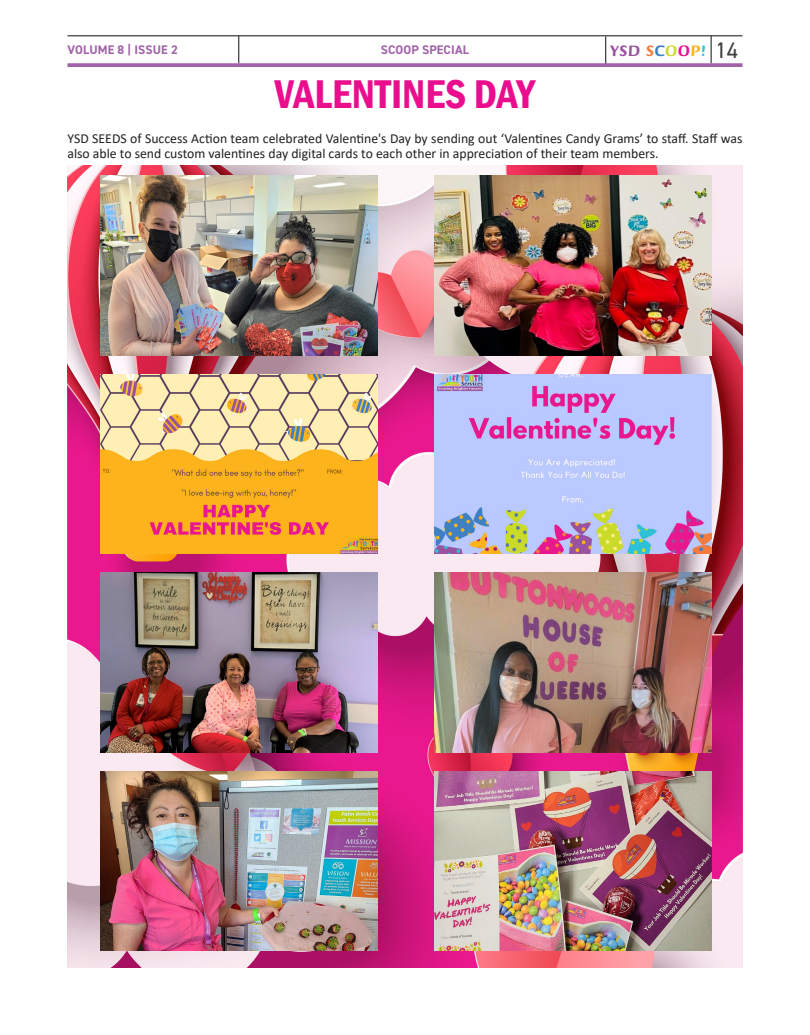
<style>
.page{position:relative;width:810px;height:1035px;background:#fff}
.page>*{position:absolute;margin:0;border:0;box-sizing:border-box;transform-origin:0 0}
.t1{font:600 condensed 41.25px "Franklin Gothic";color:#ea0e8e}
.Page_number{font:22.5px "DIN2014";color:#3e3e3f}
.NEWSLTR{font:700 16.25px "Briem Script Std";letter-spacing:.025em;color:#9953a1}
.Body_intro{font:13.75px/15px "Calibri";color:#231f20}
.Right_top_page_title{font:700 12.5px "DIN2014";letter-spacing:.01em;color:#a162a8}
.s1{color:#f47b3e}
.s2{color:#3c80c3}
.s3{color:#cadb2a}
.s4{color:#ea0e8e}
.s5{color:#fbb31b}
.s6{color:#35c1d9}
</style>
<div class="page">
<img style="left:68px;top:166px;width:674px;height:802px">
<svg style="left:238px;top:36px;width:1px;height:27px"></svg>
<hr style="left:68px;top:35px;width:674px;height:1px;background:#3e3e3f">
<svg style="left:605px;top:36px;width:1px;height:27px"></svg>
<svg style="left:711px;top:35px;width:1px;height:28px"></svg>
<svg style="left:68px;top:63px;width:674px;height:4px;background:#a66bad"></svg>
<img style="left:101px;top:176px;width:277px;height:179px">
<img style="left:101px;top:374px;width:277px;height:180px">
<img style="left:101px;top:573px;width:277px;height:179px">
<img style="left:100px;top:771px;width:277px;height:180px">
<img style="left:435px;top:176px;width:277px;height:179px">
<img style="left:435px;top:374px;width:277px;height:180px">
<img style="left:435px;top:573px;width:277px;height:179px">
<img style="left:435px;top:771px;width:277px;height:180px">
<p class="Right_top_page_title" style="left:68px;top:42px;width:112px">VOLUME 8 | ISSUE 2</p>
<p class="Right_top_page_title" style="left:381px;top:41px;width:90px">SCOOP SPECIAL</p>
<p class="NEWSLTR" style="left:611px;top:41px;width:97px">YSD <span class="s1">S</span><span class="s2">C</span><span class="s3">O</span><span class="s4">O</span><span class="s5">P</span><span class="s6">!</span></p>
<p class="Page_number" style="left:716px;top:37px;width:24px">14</p>
<p class="t1" style="left:275px;top:66px;width:262px">VALENTINES DAY</p>
<p class="Body_intro" style="left:68px;top:130px;width:676px">YSD SEEDS of Success Action team celebrated Valentine's Day by sending out ‘Valentines Candy Grams’ to staff. Staff was also able to send custom valentines day digital cards to each other in appreciation of their team members.</p>
</div>
